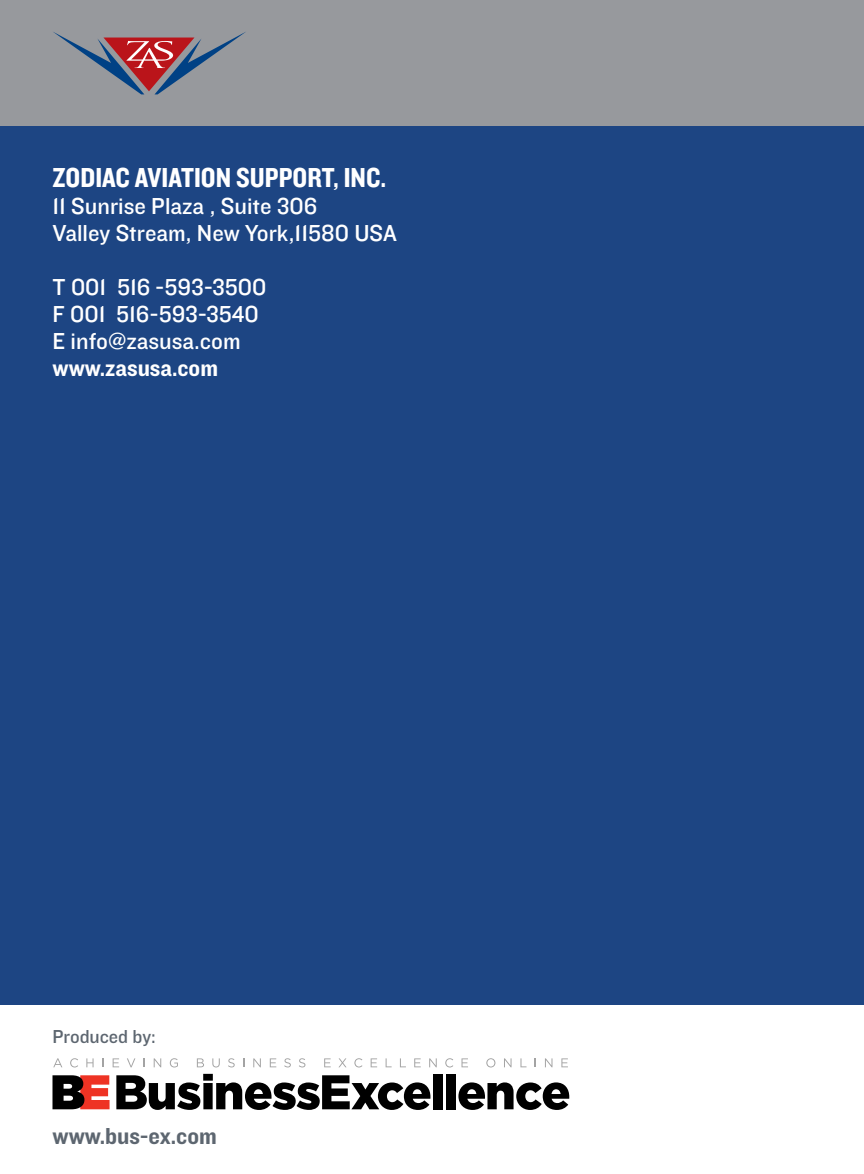
<style>
.page{position:relative;width:864px;height:1174px;background:#fff}
.page>*{position:absolute;margin:0;border:0;box-sizing:border-box;transform-origin:0 0}
.t1{font:28.5px "Knockout HTF50 Welterweight";color:#fff}
.t2{font:24px/27px "Knockout HTF31 Junior Middlewt";color:#fff}
.t3{font:24px "Knockout HTF51 Middleweight";color:#5d6670}
.t4{font:24px "Knockout HTF51 Middleweight";color:#fff}
.t5{font:19.5px "Knockout HTF31 Junior Middlewt";color:#5d6670}
</style>
<div class="page">
<div style="left:0;top:0;width:863px;height:1004px;background:#1d4583"></div>
<svg style="left:52px;top:1075px;width:57px;height:34px;background:#803630"></svg>
<svg style="left:458px;top:1082px;width:111px;height:28px"></svg>
<div style="left:446px;top:1073px;width:9px;height:36px;background:#000"></div>
<div style="left:433px;top:1073px;width:9px;height:36px;background:#000"></div>
<svg style="left:116px;top:1073px;width:314px;height:37px"></svg>
<svg style="left:53px;top:1058px;width:9px;height:9px"></svg>
<svg style="left:70px;top:1058px;width:8px;height:9px"></svg>
<svg style="left:86px;top:1058px;width:7px;height:9px"></svg>
<svg style="left:113px;top:1058px;width:6px;height:9px"></svg>
<svg style="left:127px;top:1058px;width:8px;height:9px"></svg>
<svg style="left:154px;top:1058px;width:7px;height:9px"></svg>
<svg style="left:170px;top:1058px;width:8px;height:9px"></svg>
<svg style="left:197px;top:1058px;width:7px;height:9px"></svg>
<svg style="left:212px;top:1058px;width:8px;height:9px"></svg>
<svg style="left:228px;top:1058px;width:6px;height:9px"></svg>
<svg style="left:253px;top:1058px;width:8px;height:9px"></svg>
<svg style="left:270px;top:1058px;width:6px;height:9px"></svg>
<svg style="left:284px;top:1058px;width:7px;height:9px"></svg>
<svg style="left:299px;top:1058px;width:6px;height:9px"></svg>
<svg style="left:324px;top:1058px;width:6px;height:9px"></svg>
<svg style="left:338px;top:1058px;width:8px;height:9px"></svg>
<svg style="left:354px;top:1058px;width:8px;height:9px"></svg>
<svg style="left:370px;top:1058px;width:7px;height:9px"></svg>
<svg style="left:385px;top:1058px;width:6px;height:9px"></svg>
<svg style="left:400px;top:1058px;width:6px;height:9px"></svg>
<svg style="left:414px;top:1058px;width:6px;height:9px"></svg>
<svg style="left:429px;top:1058px;width:7px;height:9px"></svg>
<svg style="left:445px;top:1058px;width:8px;height:9px"></svg>
<svg style="left:461px;top:1058px;width:7px;height:9px"></svg>
<svg style="left:486px;top:1058px;width:9px;height:9px"></svg>
<svg style="left:504px;top:1058px;width:7px;height:9px"></svg>
<svg style="left:520px;top:1058px;width:6px;height:9px"></svg>
<svg style="left:545px;top:1058px;width:7px;height:9px"></svg>
<svg style="left:561px;top:1058px;width:6px;height:9px"></svg>
<div style="left:0;top:0;width:863px;height:126px;background:#97999d"></div>
<svg style="left:53px;top:32px;width:193px;height:62px"></svg>
<p class="t1" style="left:52px;top:163px;width:335px">ZODIAC AVIATION SUPPORT, INC.</p>
<p class="t2" style="left:52px;top:193px;width:346px">11 Sunrise Plaza , Suite 306<br>Valley Stream, New York,11580 USA</p>
<p class="t2" style="left:52px;top:274px;width:215px">T 001 516 -593-3500<br>F 001 516-593-3540<br>E info@zasusa.com</p>
<p class="t4" style="left:52px;top:355px;width:167px">www.zasusa.com</p>
<p class="t5" style="left:52px;top:1025px;width:105px">Produced by:</p>
<p class="t3" style="left:52px;top:1123px;width:166px">www.bus-ex.com</p>
</div>
